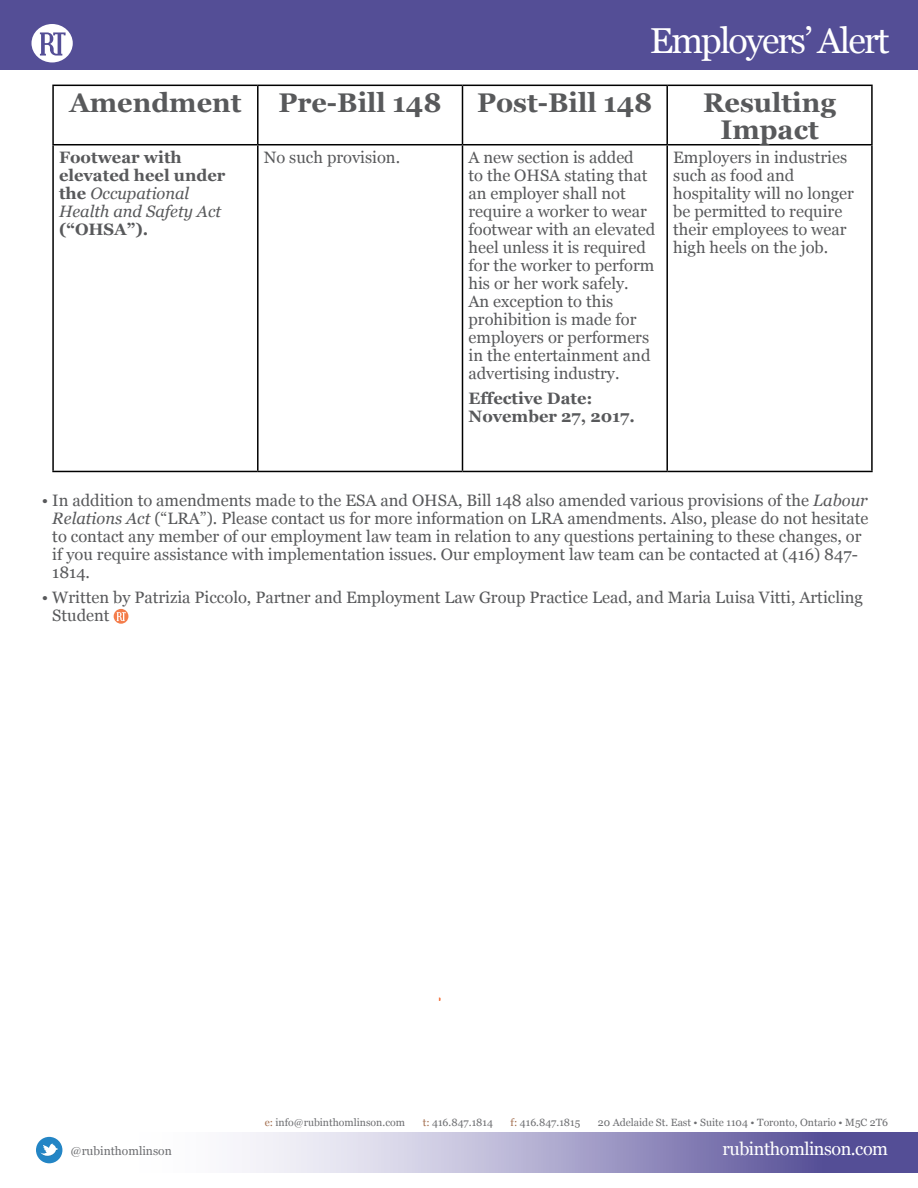
<style>
.page{position:relative;width:918px;height:1188px;background:#fff}
.page>*{position:absolute;margin:0;border:0;box-sizing:border-box;transform-origin:0 0}
.t1{font:36px "Georgia";letter-spacing:-.05em;color:#fff}
.t2{font:700 27px/27px "Georgia";color:#58595b;text-align:center}
.t3{font:18px "Georgia";letter-spacing:-.025em;color:#fff}
.t4{font:16.5px/18px "Georgia";color:#58595b}
.t5{font:700 16.5px/18px "Georgia";color:#58595b}
.t6{font:12px "Georgia";color:#6d6e71}
.t7{font:10.5px "Georgia";color:#6d6e71}
.s1{font-weight:400;font-style:italic}
.s2{font-style:italic}
.s3{color:#a46f4f}
</style>
<div class="page">
<div style="left:0;top:0;width:918px;height:69px;background:#544e96"></div>
<svg style="left:32px;top:24px;width:41px;height:38px"></svg>
<svg style="left:36px;top:1132px;width:882px;height:41px"></svg>
<div style="left:36px;top:1137px;width:26px;height:26px;background:#2385c5;border-radius:50%"></div>
<svg style="left:40px;top:1144px;width:18px;height:12px"></svg>
<hr style="left:52px;top:85px;width:206px;height:1px;background:#000">
<hr style="left:52px;top:86px;width:2px;height:58px;background:#000">
<hr style="left:258px;top:85px;width:204px;height:1px;background:#000">
<hr style="left:257px;top:86px;width:2px;height:58px;background:#000">
<hr style="left:462px;top:85px;width:205px;height:1px;background:#000">
<hr style="left:462px;top:86px;width:1px;height:58px;background:#000">
<hr style="left:667px;top:85px;width:206px;height:1px;background:#000">
<hr style="left:666px;top:86px;width:2px;height:58px;background:#000">
<hr style="left:871px;top:86px;width:2px;height:58px;background:#000">
<hr style="left:52px;top:144px;width:206px;height:1px;background:#000">
<hr style="left:52px;top:145px;width:2px;height:326px;background:#000">
<hr style="left:258px;top:144px;width:204px;height:1px;background:#000">
<hr style="left:257px;top:145px;width:2px;height:326px;background:#000">
<hr style="left:462px;top:144px;width:205px;height:1px;background:#000">
<hr style="left:462px;top:145px;width:1px;height:326px;background:#000">
<hr style="left:667px;top:144px;width:206px;height:1px;background:#000">
<hr style="left:666px;top:145px;width:2px;height:326px;background:#000">
<hr style="left:871px;top:145px;width:2px;height:326px;background:#000">
<hr style="left:52px;top:471px;width:206px;height:1px;background:#000">
<hr style="left:258px;top:471px;width:204px;height:1px;background:#000">
<hr style="left:462px;top:471px;width:205px;height:1px;background:#000">
<hr style="left:667px;top:471px;width:206px;height:1px;background:#000">
<svg style="left:114px;top:609px;width:14px;height:15px"></svg>
<h1 class="t1" style="left:650px;top:19px;width:241px">Employers’ Alert</h1>
<h2 class="t2" style="left:69px;top:89px;width:174px">Amendment</h2>
<h2 class="t2" style="left:279px;top:89px;width:165px">Pre-Bill 148</h2>
<h2 class="t2" style="left:477px;top:89px;width:177px">Post-Bill 148</h2>
<h2 class="t2" style="left:703px;top:89px;width:134px">Resulting<br>Impact</h2>
<p class="t5" style="left:59px;top:149px;width:168px">Footwear with elevated heel under the <span class="s1">Occupational<br>Health and Safety Act</span></p>
<p class="t5" style="left:59px;top:221px;width:91px">(“OHSA”).</p>
<p class="t4" style="left:264px;top:149px;width:138px">No such provision.</p>
<p class="t4" style="left:469px;top:149px;width:188px">A new section is added<br>to the OHSA stating that an employer shall not require a worker to wear footwear with an elevated heel unless it is required for the worker to perform his or her work safely.<br>An exception to this prohibition is made for employers or performers in the entertainment and advertising industry.</p>
<p class="t5" style="left:469px;top:389px;width:168px">Effective Date:<br>November 27, 2017.</p>
<p class="t4" style="left:673px;top:149px;width:182px">Employers in industries such as food and hospitality will no longer be permitted to require their employees to wear high heels on the job.</p>
<p class="t4" style="left:52px;top:492px;width:818px;text-indent:-10px">• In addition to amendments made to the ESA and OHSA, Bill 148 also amended various provisions of the <span class="s2">Labour Relations Act</span> (“LRA”). Please contact us for more information on LRA amendments. Also, please do not hesitate to contact any member of our employment law team in relation to any questions pertaining to these changes, or if you require assistance with implementation issues. Our employment law team can be contacted at (416) 847- 1814.</p>
<p class="t4" style="left:52px;top:588px;width:812px;text-indent:-10px">• Written by Patrizia Piccolo, Partner and Employment Law Group Practice Lead, and Maria Luisa Vitti, Articling<br>Student</p>
<p class="t6" style="left:71px;top:1143px;width:103px">@rubinthomlinson</p>
<p class="t7" style="left:265px;top:1116px;width:142px"><span class="s3">e:</span> info@rubinthomlinson.com</p>
<p class="t7" style="left:423px;top:1116px;width:72px"><span class="s3">t:</span> 416.847.1814</p>
<p class="t7" style="left:511px;top:1116px;width:71px"><span class="s3">f:</span> 416.847.1815</p>
<p class="t7" style="left:598px;top:1116px;width:292px">20 Adelaide St. East • Suite 1104 • Toronto, Ontario • M5C 2T6</p>
<p class="t3" style="left:723px;top:1137px;width:167px">rubinthomlinson.com</p>
</div>
